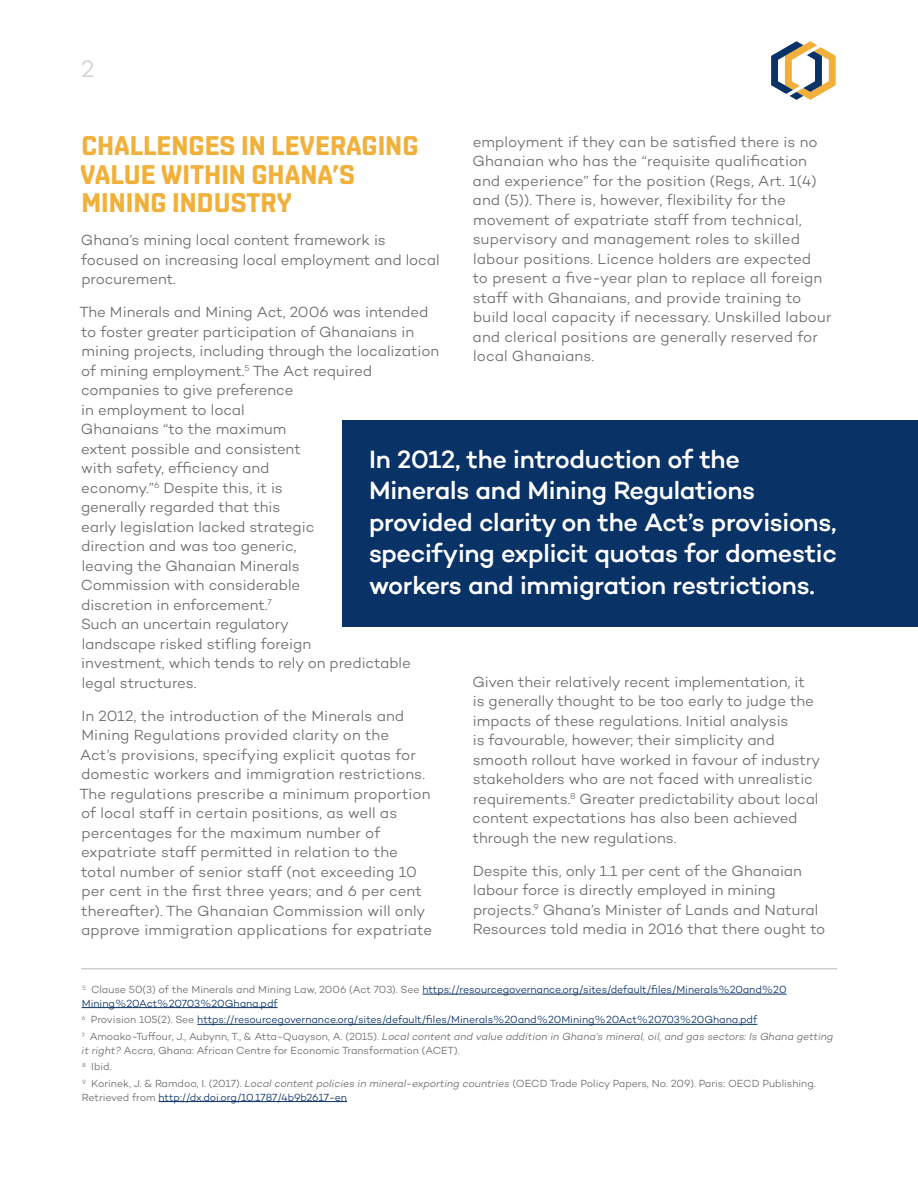
<style>
.page{position:relative;width:918px;height:1188px;background:#fff}
.page>*{position:absolute;margin:0;border:0;box-sizing:border-box;transform-origin:0 0}
.t1{font:700 27px/28.5px "Shentox";color:#f1b039}
.t2{font:500 25.5px/31.5px "Campton";letter-spacing:-.015em;color:#fff}
.t3{font:300 24px "Campton";color:#cfd1d0}
.t4{font:300 15px/19.5px "Campton";color:#696c6d}
.t5{font:300 10.5px/13.5px "Campton";letter-spacing:-.01em;color:#093266}
.t6{font:300 10.5px/16.8px "Campton";letter-spacing:-.005em;color:#696c6d}
.s1{color:#696c6d}
.s2{font-style:italic;color:#696c6d}
.s3{font-style:italic}
</style>
<div class="page">
<svg style="left:771px;top:41px;width:65px;height:59px"></svg>
<hr style="left:81px;top:968px;width:756px;height:2px;background:#cfd1d0">
<hr style="left:422px;top:994px;width:365px;height:1px;background:#093266">
<hr style="left:82px;top:1007px;width:196px;height:1px;background:#093266">
<hr style="left:197px;top:1024px;width:560px;height:1px;background:#093266">
<hr style="left:159px;top:1101px;width:188px;height:1px;background:#093266">
<div style="left:342px;top:421px;width:576px;height:206px;background:#093266"></div>
<h3 class="t3" style="left:81px;top:54px;width:15px">2</h3>
<p class="t4" style="left:472px;top:132px;width:361px">employment if they can be satisfied there is no Ghanaian who has the “requisite qualification and experience” for the position (Regs, Art. 1(4) and (5)). There is, however, flexibility for the movement of expatriate staff from technical, supervisory and management roles to skilled labour positions. Licence holders are expected<br>to present a five-year plan to replace all foreign staff with Ghanaians, and provide training to build local capacity if necessary. Unskilled labour and clerical positions are generally reserved for local Ghanaians.</p>
<h1 class="t1" style="left:80px;top:132px;width:340px">CHALLENGES IN LEVERAGING<br>VALUE WITHIN GHANA’S<br>MINING INDUSTRY</h1>
<p class="t4" style="left:81px;top:230px;width:360px">Ghana’s mining local content framework is focused on increasing local employment and local procurement.</p>
<p class="t4" style="left:79px;top:302px;width:361px">The Minerals and Mining Act, 2006 was intended to foster greater participation of Ghanaians in mining projects, including through the localization of mining employment.<sup>5</sup> The Act required companies to give preference<br>in employment to local<br>Ghanaians “to the maximum<br>extent possible and consistent<br>with safety, efficiency and<br>economy.”<sup>6</sup> Despite this, it is<br>generally regarded that this<br>early legislation lacked strategic<br>direction and was too generic,<br>leaving the Ghanaian Minerals<br>Commission with considerable<br>discretion in enforcement.<sup>7<br></sup>Such an uncertain regulatory<br>landscape risked stifling foreign<br>investment, which tends to rely on predictable legal structures.</p>
<p class="t4" style="left:79px;top:706px;width:354px">In 2012, the introduction of the Minerals and Mining Regulations provided clarity on the<br>Act’s provisions, specifying explicit quotas for domestic workers and immigration restrictions.<br>The regulations prescribe a minimum proportion of local staff in certain positions, as well as percentages for the maximum number of expatriate staff permitted in relation to the total number of senior staff (not exceeding 10 per cent in the first three years; and 6 per cent thereafter). The Ghanaian Commission will only approve immigration applications for expatriate</p>
<h2 class="t2" style="left:369px;top:443px;width:469px">In 2012, the introduction of the Minerals and Mining Regulations provided clarity on the Act’s provisions, specifying explicit quotas for domestic workers and immigration restrictions.</h2>
<p class="t4" style="left:473px;top:672px;width:349px">Given their relatively recent implementation, it is generally thought to be too early to judge the impacts of these regulations. Initial analysis<br>is favourable, however; their simplicity and smooth rollout have worked in favour of industry stakeholders who are not faced with unrealistic requirements.<sup>8</sup> Greater predictability about local content expectations has also been achieved through the new regulations.</p>
<p class="t4" style="left:473px;top:861px;width:354px">Despite this, only 1.1 per cent of the Ghanaian labour force is directly employed in mining projects.<sup>9</sup> Ghana’s Minister of Lands and Natural Resources told media in 2016 that there ought to</p>
<p class="t5" style="left:82px;top:983px;width:706px"><sup>5</sup> <span class="s1">Clause 50(3) of the Minerals and Mining Law, 2006 (Act 703). See</span> https://resourcegovernance.org/sites/default/files/Minerals%20and%20<br>Mining%20Act%20703%20Ghana.pdf</p>
<p class="t5" style="left:82px;top:1011px;width:753px;line-height:16.8px"><sup>6</sup> <span class="s1">Provision 105(2). See</span> https://resourcegovernance.org/sites/default/files/Minerals%20and%20Mining%20Act%20703%20Ghana.pdf<br><sup>7</sup> <span class="s1">Amoako-Tuffour, J., Aubynn, T., &amp; Atta-Quayson, A. (2015).</span> <span class="s2">Local content and value addition in Ghana’s mineral, oil, and gas sectors: Is Ghana getting</span></p>
<p class="t6" style="left:82px;top:1041px;width:736px"><span class="s3">it right?</span> Accra, Ghana: African Centre for Economic Transformation (ACET).<br><sup>8</sup> Ibid.<br><sup>9</sup> Korinek, J. &amp; Ramdoo, I. (2017). <span class="s3">Local content policies in mineral-exporting countries</span> (OECD Trade Policy Papers, No. 209). Paris: OECD Publishing.</p>
<p class="t5" style="left:82px;top:1090px;width:267px"><span class="s1">Retrieved from</span> http://dx.doi.org/10.1787/4b9b2617-en</p>
</div>
